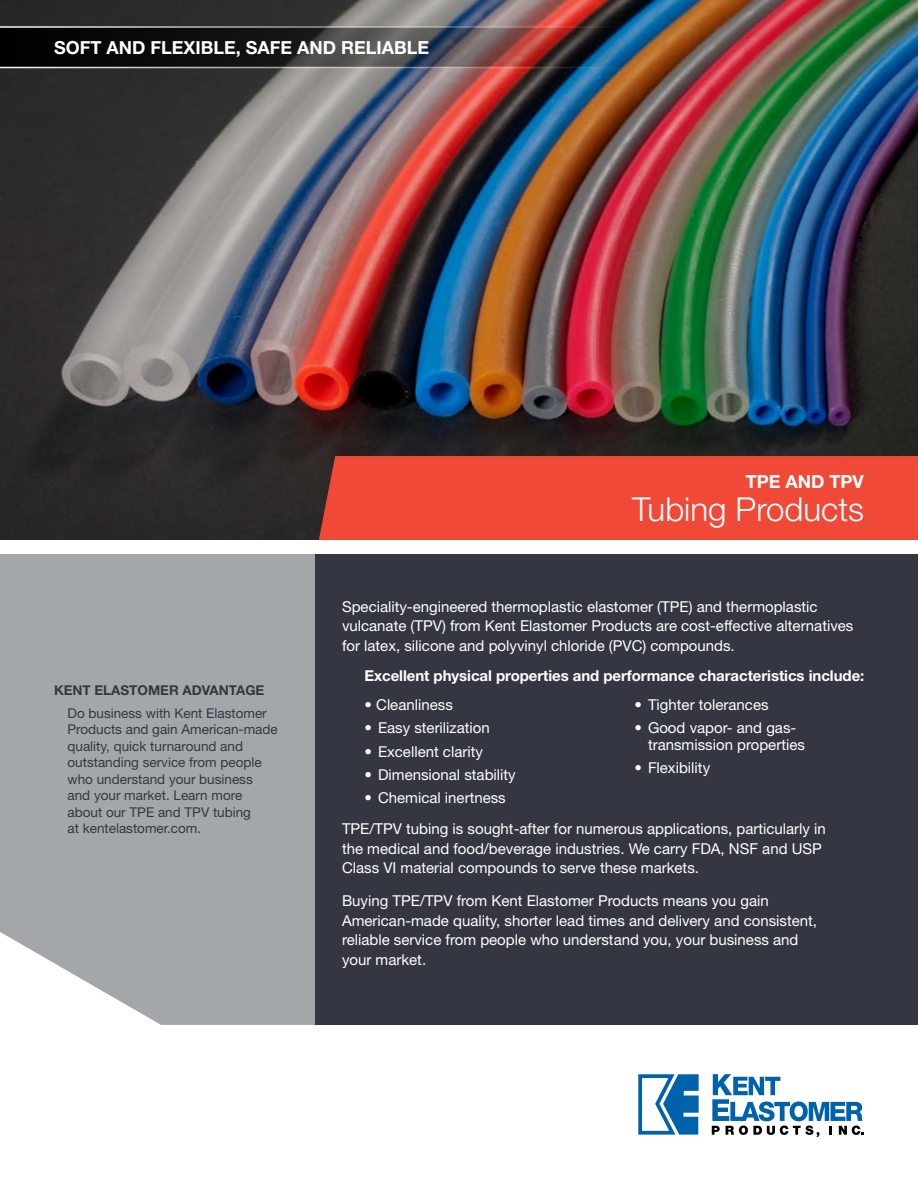
<style>
.page{position:relative;width:918px;height:1188px;background:#fff}
.page>*{position:absolute;margin:0;border:0;box-sizing:border-box;transform-origin:0 0}
.t1{font:300 33px "Helvetica Neue";color:#fff}
.t2{font:700 18px "Helvetica Neue";color:#fff}
.t3{font:15px/19.5px "Helvetica Neue";color:#fff}
.t4{font:700 15px "Helvetica Neue";letter-spacing:-.005em;color:#fff}
.t5{font:13.5px/16.5px "Helvetica Neue";color:#343741}
.t6{font:700 13.5px "Helvetica Neue";color:#343741}
</style>
<div class="page">
<div style="left:0;top:554px;width:316px;height:471px;background:#a3a7a9"></div>
<div style="left:316px;top:32px;width:602px;height:993px;background:#343741"></div>
<img style="left:0;top:0;width:918px;height:540px">
<svg style="left:638px;top:1074px;width:61px;height:61px"></svg>
<svg style="left:712px;top:1074px;width:152px;height:63px"></svg>
<svg style="left:0;top:26px;width:631px;height:42px;background:#3b3538"></svg>
<div style="left:319px;top:456px;width:599px;height:84px;background:#f04937"></div>
<div style="left:0;top:540px;width:918px;height:13px;background:#fff"></div>
<p class="t2" style="left:54px;top:37px;width:377px">SOFT AND FLEXIBLE, SAFE AND RELIABLE</p>
<p class="t2" style="left:746px;top:471px;width:120px">TPE AND TPV</p>
<h1 class="t1" style="left:632px;top:489px;width:233px">Tubing Products</h1>
<p class="t6" style="left:54px;top:681px;width:212px">KENT ELASTOMER ADVANTAGE</p>
<p class="t5" style="left:68px;top:705px;width:212px">Do business with Kent Elastomer<br>Products and gain American-made quality, quick turnaround and outstanding service from people who understand your business and your market. Learn more about our TPE and TPV tubing<br>at kentelastomer.com.</p>
<p class="t3" style="left:342px;top:597px;width:513px">Speciality-engineered thermoplastic elastomer (TPE) and thermoplastic vulcanate (TPV) from Kent Elastomer Products are cost-effective alternatives for latex, silicone and polyvinyl chloride (PVC) compounds.</p>
<p class="t4" style="left:364px;top:666px;width:501px">Excellent physical properties and performance characteristics include:</p>
<p class="t3" style="left:364px;top:695px;width:90px">• Cleanliness</p>
<p class="t3" style="left:364px;top:718px;width:127px">• Easy sterilization</p>
<p class="t3" style="left:364px;top:741px;width:120px">• Excellent clarity</p>
<p class="t3" style="left:364px;top:765px;width:153px">• Dimensional stability</p>
<p class="t3" style="left:364px;top:788px;width:143px">• Chemical inertness</p>
<p class="t3" style="left:634px;top:695px;width:136px">• Tighter tolerances</p>
<p class="t3" style="left:648px;top:720px;width:158px;line-height:16.5px;text-indent:-14px">• Good vapor- and gas&shy;transmission properties</p>
<p class="t3" style="left:634px;top:758px;width:77px">• Flexibility</p>
<p class="t3" style="left:342px;top:819px;width:485px">TPE/TPV tubing is sought-after for numerous applications, particularly in the medical and food/beverage industries. We carry FDA, NSF and USP<br>Class VI material compounds to serve these markets.</p>
<p class="t3" style="left:342px;top:891px;width:477px">Buying TPE/TPV from Kent Elastomer Products means you gain American-made quality, shorter lead times and delivery and consistent, reliable service from people who understand you, your business and your market.</p>
</div>
